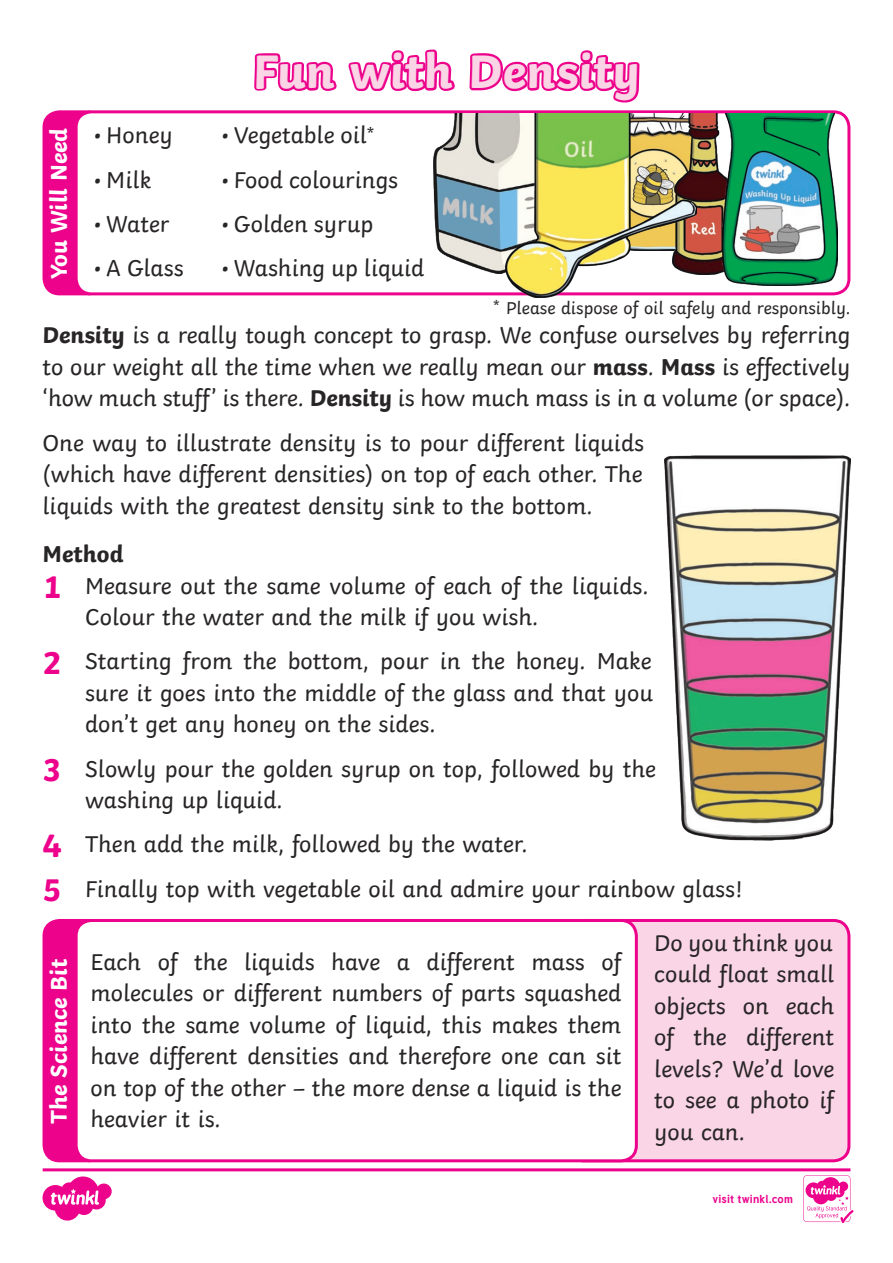
<style>
.page{position:relative;width:893px;height:1263px;background:#fff}
.page>*{position:absolute;margin:0;border:0;box-sizing:border-box;transform-origin:0 0}
.Heading_1{font:700 49.5px "Twinkl";color:#fad5e5}
.KS1_Body_Copy{font:24px/31.5px "Twinkl";color:#282526;text-align:justify}
.Heading_4{font:700 24px "Twinkl";color:#fff}
.Heading_3{font:700 24px "Twinkl";color:#282526}
.Aim{font:18px "Twinkl";color:#282526}
.t1{font:700 11.4px "Tuffy";letter-spacing:.015em;color:#ed028c}
.s1{font-size:21px}
.s2{font-weight:700}
.s3{font-weight:700;font-size:33px;color:#ed028c}
</style>
<div class="page">
<svg style="left:251px;top:49px;width:208px;height:247px"></svg>
<svg style="left:466px;top:50px;width:174px;height:246px"></svg>
<div style="left:580px;top:919px;width:271px;height:244px;background:#fad5e5"></div>
<div style="left:43px;top:919px;width:44px;height:243px;background:#ed028c"></div>
<div style="left:76px;top:920px;width:560px;height:241px;background:#fff;border-radius:16px"></div>
<div style="left:75px;top:919px;width:563px;height:243px;border:3px solid #ed028c;border-radius:16px"></div>
<img style="left:664px;top:456px;width:186px;height:384px">
<div style="left:43px;top:110px;width:44px;height:185px;background:#ed028c"></div>
<div style="left:76px;top:112px;width:773px;height:182px;background:#fff;border-radius:16px"></div>
<div style="left:75px;top:110px;width:775px;height:185px;border:3px solid #ed028c;border-radius:16px"></div>
<img style="left:434px;top:113px;width:71px;height:160px">
<img style="left:697px;top:113px;width:26px;height:161px">
<img style="left:505px;top:113px;width:192px;height:185px">
<img style="left:723px;top:113px;width:115px;height:173px">
<svg style="left:43px;top:1168px;width:810px;height:55px"></svg>
<p class="Heading_4" style="left:39px;top:279px;width:153px;rotate:-90deg">You Will Need</p>
<p class="KS1_Body_Copy" style="left:94px;top:117px;width:81px">• Honey</p>
<p class="KS1_Body_Copy" style="left:94px;top:162px;width:59px">• Milk</p>
<p class="KS1_Body_Copy" style="left:94px;top:206px;width:77px">• Water</p>
<p class="KS1_Body_Copy" style="left:94px;top:250px;width:92px">• A Glass</p>
<p class="Heading_1" style="left:253px;top:31px;width:389px">Fun with Density</p>
<p class="KS1_Body_Copy" style="left:221px;top:117px;width:155px">• Vegetable oil*</p>
<p class="KS1_Body_Copy" style="left:221px;top:162px;width:178px">• Food colourings</p>
<p class="KS1_Body_Copy" style="left:221px;top:206px;width:154px">• Golden syrup</p>
<p class="KS1_Body_Copy" style="left:221px;top:250px;width:205px">• Washing up liquid</p>
<p class="Aim" style="left:493px;top:294px;width:359px"><span class="s1">*</span> Please dispose of oil safely and responsibly.</p>
<p class="KS1_Body_Copy" style="left:43px;top:317px;width:809px"><span class="s2">Density</span> is a really tough concept to grasp. We confuse ourselves by referring to our weight all the time when we really mean our <span class="s2">mass</span>. <span class="s2">Mass</span> is effectively ‘how much stuff’ is there. <span class="s2">Density</span> is how much mass is in a volume (or space).</p>
<p class="KS1_Body_Copy" style="left:43px;top:425px;width:603px">One way to illustrate density is to pour different liquids (which have different densities) on top of each other. The liquids with the greatest density sink to the bottom.</p>
<p class="Heading_3" style="left:43px;top:534px;width:82px">Method</p>
<p class="KS1_Body_Copy" style="left:85px;top:568px;width:565px;text-indent:-43px"><span class="s3">1</span> Measure out the same volume of each of the liquids.<br>Colour the water and the milk if you wish.</p>
<p class="KS1_Body_Copy" style="left:85px;top:643px;width:570px;text-indent:-43px"><span class="s3">2</span> Starting from the bottom, pour in the honey. Make sure it goes into the middle of the glass and that you don’t get any honey on the sides.</p>
<p class="KS1_Body_Copy" style="left:85px;top:751px;width:572px;text-indent:-43px"><span class="s3">3</span> Slowly pour the golden syrup on top, followed by the washing up liquid.</p>
<p class="KS1_Body_Copy" style="left:43px;top:826px;width:487px"><span class="s3">4</span> Then add the milk, followed by the water.</p>
<p class="KS1_Body_Copy" style="left:43px;top:871px;width:702px"><span class="s3">5</span> Finally top with vegetable oil and admire your rainbow glass!</p>
<p class="Heading_4" style="left:39px;top:1124px;width:166px;rotate:-90deg">The Science Bit</p>
<p class="KS1_Body_Copy" style="left:90px;top:944px;width:533px">Each of the liquids have a different mass of molecules or different numbers of parts squashed into the same volume of liquid, this makes them have different densities and therefore one can sit on top of the other – the more dense a liquid is the heavier it is.</p>
<p class="KS1_Body_Copy" style="left:654px;top:925px;width:182px">Do you think you could float small objects on each of the different levels? We’d love to see a photo if you can.</p>
<p class="t1" style="left:712px;top:1190px;width:82px">visit twinkl.com</p>
</div>
